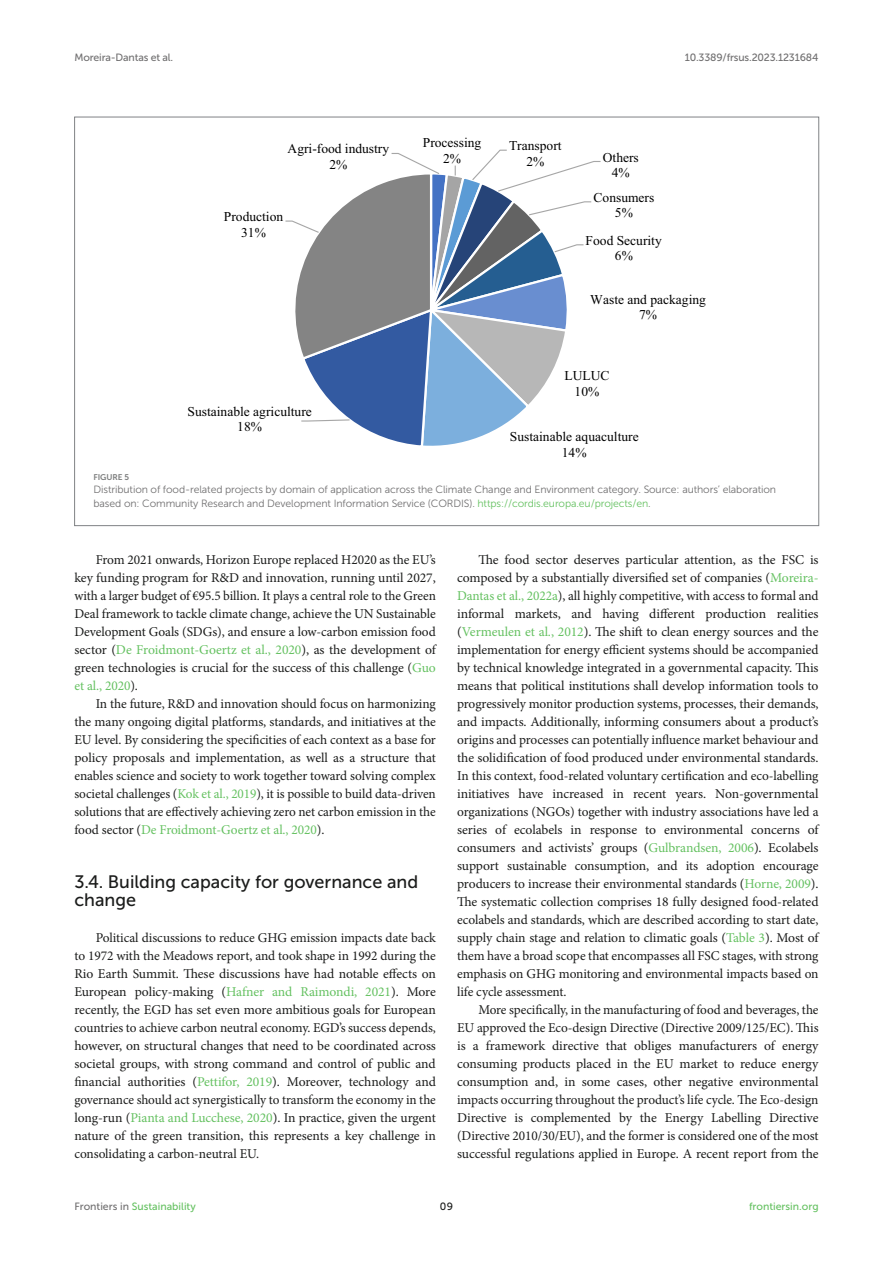
<style>
.page{position:relative;width:893px;height:1263px;background:#fff}
.page>*{position:absolute;margin:0;border:0;box-sizing:border-box;transform-origin:0 0}
.HEAD_2{font:18px/18px "Museo Sans 500";color:#1b1c1b}
.TEXT{font:13.5px/18px "Minion Pro";letter-spacing:-.005em;color:#1b1c1b;text-align:justify}
.TEXT_FLUSH{font:13.5px/18px "Minion Pro";letter-spacing:-.005em;color:#1b1c1b;text-align:justify}
.t1{font:13.5px/15.5px "Times New Roman";color:#000;text-align:center}
.FIG_LEG{font:10.5px/13.5px "Museo Sans 300";letter-spacing:-.01em;color:#706f70}
.t2{font:10.5px "Museo Sans 500";letter-spacing:-.015em;color:#706f70}
.t3{font:10.5px "Museo Sans 500";color:#65c161}
.t4{font:10.5px "Museo Sans 500";color:#1b1c1b}
.FIG_HD{font:8.25px "Museo Sans 700";letter-spacing:-.01em;color:#7e7f7f}
.s1{color:#65c161}
.s2{color:#706f70}
</style>
<div class="page">
<svg style="left:354px;top:422px;width:154px;height:24px"></svg>
<svg style="left:285px;top:149px;width:316px;height:273px"></svg>
<p class="t2" style="left:74px;top:51px;width:100px">Moreira-Dantas et al.</p>
<p class="t2" style="left:685px;top:51px;width:135px">10.3389/frsus.2023.1231684</p>
<p class="t1" style="left:288px;top:143px;width:103px">Agri-food industry<br>2%</p>
<p class="t1" style="left:423px;top:136px;width:60px">Processing<br>2%</p>
<p class="t1" style="left:509px;top:139px;width:54px">Transport<br>2%</p>
<p class="t1" style="left:603px;top:151px;width:37px">Others<br>4%</p>
<p class="t1" style="left:594px;top:191px;width:62px">Consumers<br>5%</p>
<p class="t1" style="left:586px;top:234px;width:78px">Food Security<br>6%</p>
<p class="t1" style="left:590px;top:293px;width:117px">Waste and packaging<br>7%</p>
<p class="t1" style="left:224px;top:210px;width:61px">Production<br>31%</p>
<p class="t1" style="left:187px;top:405px;width:126px">Sustainable agriculture<br>18%</p>
<p class="t1" style="left:565px;top:369px;width:46px">LULUC<br>10%</p>
<p class="t1" style="left:510px;top:430px;width:130px">Sustainable aquaculture<br>14%</p>
<p class="FIG_HD" style="left:94px;top:472px;width:37px">FIGURE 5</p>
<p class="FIG_LEG" style="left:94px;top:483px;width:684px">Distribution of food-related projects by domain of application across the Climate Change and Environment category. Source: authors’ elaboration based on: Community Research and Development Information Service (CORDIS). <span class="s1">https://cordis.europa.eu/projects/en</span>.</p>
<p class="TEXT" style="left:74px;top:551px;width:363px;text-indent:21px">From 2021 onwards, Horizon Europe replaced H2020 as the EU’s key funding program for R&amp;D and innovation, running until 2027, with a larger budget of €95.5 billion. It plays a central role to the Green Deal framework to tackle climate change, achieve the UN Sustainable Development Goals (SDGs), and ensure a low-carbon emission food sector (<span class="s1">De Froidmont-Goertz et al., 2020</span>), as the development of green technologies is crucial for the success of this challenge (<span class="s1">Guo et al., 2020</span>).</p>
<p class="TEXT" style="left:74px;top:695px;width:363px;text-indent:21px">In the future, R&amp;D and innovation should focus on harmonizing the many ongoing digital platforms, standards, and initiatives at the EU level. By considering the specificities of each context as a base for policy proposals and implementation, as well as a structure that enables science and society to work together toward solving complex societal challenges (<span class="s1">Kok et al., 2019</span>), it is possible to build data-driven solutions that are effectively achieving zero net carbon emission in the food sector (<span class="s1">De Froidmont-Goertz et al., 2020</span>).</p>
<p class="HEAD_2" style="left:74px;top:873px;width:345px">3.4. Building capacity for governance and change</p>
<p class="TEXT_FLUSH" style="left:74px;top:929px;width:363px;text-indent:21px">Political discussions to reduce GHG emission impacts date back to 1972 with the Meadows report, and took shape in 1992 during the Rio Earth Summit. These discussions have had notable effects on European policy-making (<span class="s1">Hafner and Raimondi, 2021</span>). More recently, the EGD has set even more ambitious goals for European countries to achieve carbon neutral economy. EGD’s success depends, however, on structural changes that need to be coordinated across societal groups, with strong command and control of public and financial authorities (<span class="s1">Pettifor, 2019</span>). Moreover, technology and governance should act synergistically to transform the economy in the long-run (<span class="s1">Pianta and Lucchese, 2020</span>). In practice, given the urgent nature of the green transition, this represents a key challenge in consolidating a carbon-neutral EU.</p>
<p class="TEXT" style="left:457px;top:551px;width:363px;text-indent:21px">The food sector deserves particular attention, as the FSC is composed by a substantially diversified set of companies (<span class="s1">Moreira-Dantas et al., 2022a</span>), all highly competitive, with access to formal and informal markets, and having different production realities (<span class="s1">Vermeulen et al., 2012</span>). The shift to clean energy sources and the implementation for energy efficient systems should be accompanied by technical knowledge integrated in a governmental capacity. This means that political institutions shall develop information tools to progressively monitor production systems, processes, their demands, and impacts. Additionally, informing consumers about a product’s origins and processes can potentially influence market behaviour and the solidification of food produced under environmental standards.<br>In this context, food-related voluntary certification and eco-labelling initiatives have increased in recent years. Non-governmental organizations (NGOs) together with industry associations have led a series of ecolabels in response to environmental concerns of consumers and activists’ groups (<span class="s1">Gulbrandsen, 2006</span>). Ecolabels support sustainable consumption, and its adoption encourage producers to increase their environmental standards (<span class="s1">Horne, 2009</span>).<br>The systematic collection comprises 18 fully designed food-related ecolabels and standards, which are described according to start date, supply chain stage and relation to climatic goals (<span class="s1">Table 3</span>). Most of them have a broad scope that encompasses all FSC stages, with strong emphasis on GHG monitoring and environmental impacts based on life cycle assessment.</p>
<p class="TEXT" style="left:457px;top:1001px;width:363px;text-indent:21px">More specifically, in the manufacturing of food and beverages, the EU approved the Eco-design Directive (Directive 2009/125/EC). This is a framework directive that obliges manufacturers of energy consuming products placed in the EU market to reduce energy consumption and, in some cases, other negative environmental impacts occurring throughout the product’s life cycle. The Eco-design Directive is complemented by the Energy Labelling Directive (Directive 2010/30/EU), and the former is considered one of the most successful regulations applied in Europe. A recent report from the</p>
<p class="t3" style="left:74px;top:1200px;width:123px"><span class="s2">Frontiers in</span> Sustainability</p>
<p class="t4" style="left:440px;top:1200px;width:15px">09</p>
<p class="t3" style="left:749px;top:1200px;width:71px">frontiersin.org</p>
</div>
